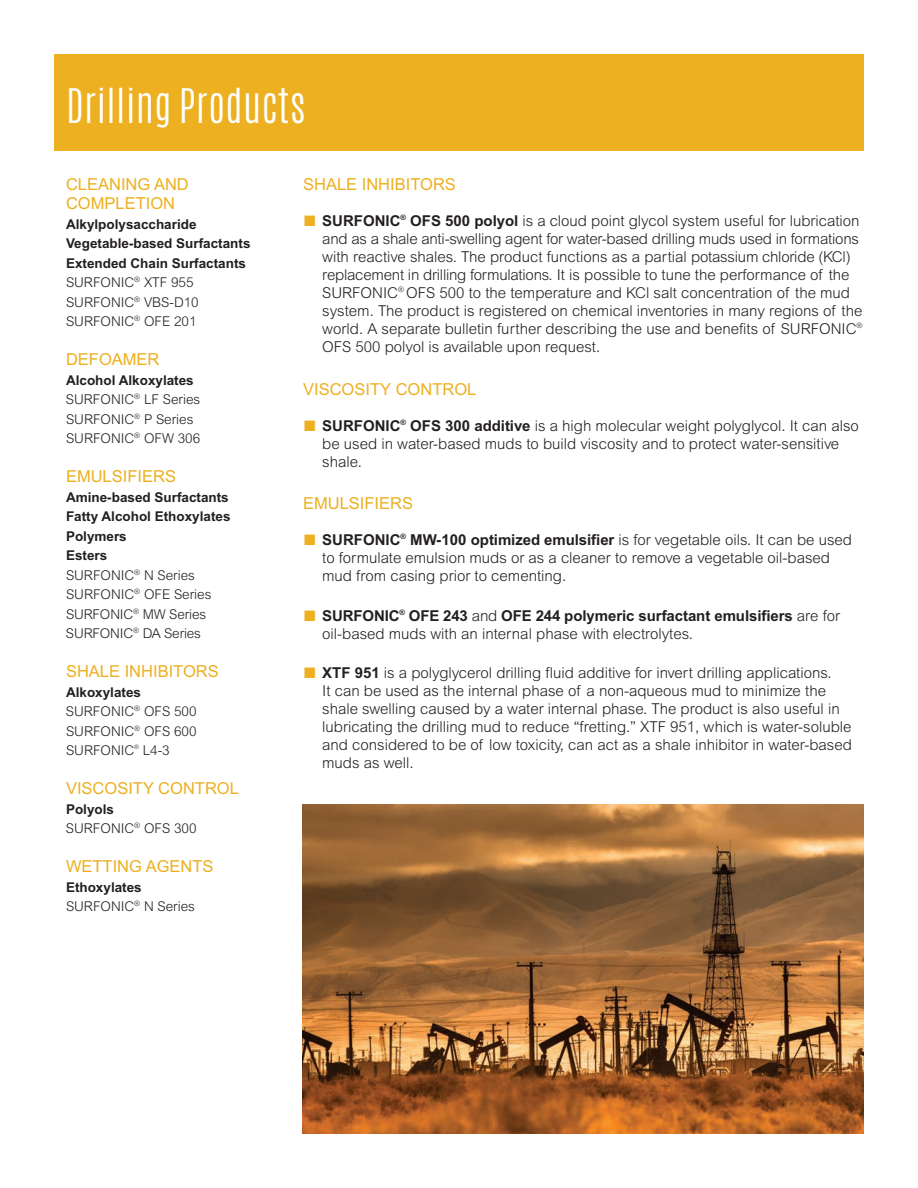
<style>
.page{position:relative;width:918px;height:1188px;background:#fff}
.page>*{position:absolute;margin:0;border:0;box-sizing:border-box;transform-origin:0 0}
.t1{font:300 40.5px "Antonio";letter-spacing:.01em;color:#fff}
.t2{font:16.5px/19.5px "Arial";color:#ecb021}
.t3{font:300 15px/18px "Arial MT Std";color:#231f20}
.t4{font:300 13.5px/19.5px "Arial MT Std";color:#231f20}
.t5{font:700 13.5px/19.5px "Arial";color:#231f20}
.t6{font:300 6px "Arial MT Std";color:#231f20}
.s1{color:#ecb021}
.s2{font-family:"Arial";font-weight:700}
</style>
<div class="page">
<div style="left:54px;top:54px;width:809px;height:96px;background:#ecb021"></div>
<img style="left:303px;top:804px;width:560px;height:330px">
<p class="t1" style="left:66px;top:88px;width:242px">Drilling Products</p>
<p class="t2" style="left:66px;top:176px;width:124px">CLEANING AND<br>COMPLETION</p>
<p class="t5" style="left:66px;top:216px;width:186px">Alkylpolysaccharide<br>Vegetable-based Surfactants<br>Extended Chain Surfactants</p>
<p class="t4" style="left:66px;top:274px;width:129px">SURFONIC<sup>®</sup> XTF 955</p>
<p class="t4" style="left:66px;top:294px;width:134px">SURFONIC<sup>®</sup> VBS-D10<br>SURFONIC<sup>®</sup> OFE 201</p>
<p class="t2" style="left:66px;top:351px;width:95px">DEFOAMER</p>
<p class="t5" style="left:66px;top:372px;width:129px">Alcohol Alkoxylates</p>
<p class="t4" style="left:66px;top:391px;width:136px">SURFONIC<sup>®</sup> LF Series<br>SURFONIC<sup>®</sup> P Series</p>
<p class="t4" style="left:66px;top:430px;width:136px">SURFONIC<sup>®</sup> OFW 306</p>
<p class="t2" style="left:66px;top:468px;width:112px">EMULSIFIERS</p>
<p class="t5" style="left:66px;top:489px;width:166px">Amine-based Surfactants<br>Fatty Alcohol Ethoxylates</p>
<p class="t5" style="left:66px;top:528px;width:62px">Polymers</p>
<p class="t5" style="left:66px;top:547px;width:43px">Esters</p>
<p class="t4" style="left:66px;top:567px;width:131px">SURFONIC<sup>®</sup> N Series</p>
<p class="t4" style="left:66px;top:586px;width:147px">SURFONIC<sup>®</sup> OFE Series</p>
<p class="t4" style="left:66px;top:606px;width:142px">SURFONIC<sup>®</sup> MW Series</p>
<p class="t4" style="left:66px;top:625px;width:137px">SURFONIC<sup>®</sup> DA Series</p>
<p class="t2" style="left:66px;top:663px;width:154px">SHALE INHIBITORS</p>
<p class="t5" style="left:66px;top:684px;width:77px">Alkoxylates</p>
<p class="t4" style="left:66px;top:703px;width:132px">SURFONIC<sup>®</sup> OFS 500</p>
<p class="t4" style="left:66px;top:723px;width:132px">SURFONIC<sup>®</sup> OFS 600</p>
<p class="t4" style="left:66px;top:742px;width:70px">SURFONIC</p>
<p class="t6" style="left:134px;top:745px;width:6px">®</p>
<p class="t4" style="left:143px;top:742px;width:29px">L4-3</p>
<p class="t2" style="left:66px;top:780px;width:174px">VISCOSITY CONTROL</p>
<p class="t5" style="left:66px;top:801px;width:50px">Polyols</p>
<p class="t4" style="left:66px;top:820px;width:132px">SURFONIC<sup>®</sup> OFS 300</p>
<p class="t2" style="left:66px;top:858px;width:149px">WETTING AGENTS</p>
<p class="t5" style="left:66px;top:879px;width:77px">Ethoxylates</p>
<p class="t4" style="left:66px;top:898px;width:131px">SURFONIC<sup>®</sup> N Series</p>
<p class="t2" style="left:303px;top:176px;width:154px">SHALE INHIBITORS</p>
<p class="t3" style="left:322px;top:213px;width:542px;text-indent:-18px"><span class="s1">■</span> <span class="s2">SURFONIC</span><sup>®</sup> <span class="s2">OFS 500 polyol</span> is a cloud point glycol system useful for lubrication and as a shale anti-swelling agent for water-based drilling muds used in formations with reactive shales. The product functions as a partial potassium chloride (KCl) replacement in drilling formulations. It is possible to tune the performance of the SURFONIC<sup>®</sup> OFS 500 to the temperature and KCl salt concentration of the mud system. The product is registered on chemical inventories in many regions of the world. A separate bulletin further describing the use and benefits of SURFONIC<sup>® </sup>OFS 500 polyol is available upon request.</p>
<p class="t2" style="left:303px;top:381px;width:175px">VISCOSITY CONTROL</p>
<p class="t3" style="left:322px;top:418px;width:538px;text-indent:-18px"><span class="s1">■</span> <span class="s2">SURFONIC</span><sup>®</sup> <span class="s2">OFS 300 additive</span> is a high molecular weight polyglycol. It can also be used in water-based muds to build viscosity and to protect water-sensitive shale.</p>
<p class="t2" style="left:303px;top:495px;width:112px">EMULSIFIERS</p>
<p class="t3" style="left:322px;top:532px;width:531px;text-indent:-18px"><span class="s1">■</span> <span class="s2">SURFONIC</span><sup>®</sup> <span class="s2">MW-100 optimized emulsifier</span> is for vegetable oils. It can be used to formulate emulsion muds or as a cleaner to remove a vegetable oil-based mud from casing prior to cementing.</p>
<p class="t3" style="left:322px;top:608px;width:519px;text-indent:-18px"><span class="s1">■</span> <span class="s2">SURFONIC</span><sup>®</sup> <span class="s2">OFE 243</span> and <span class="s2">OFE 244 polymeric surfactant emulsifiers</span> are for oil-based muds with an internal phase with electrolytes.</p>
<p class="t3" style="left:322px;top:666px;width:531px;text-indent:-18px"><span class="s1">■</span> <span class="s2">XTF 951</span> is a polyglycerol drilling fluid additive for invert drilling applications.<br>It can be used as the internal phase of a non-aqueous mud to minimize the shale swelling caused by a water internal phase. The product is also useful in lubricating the drilling mud to reduce “fretting.” XTF 951, which is water-soluble and considered to be of low toxicity, can act as a shale inhibitor in water-based muds as well.</p>
</div>
